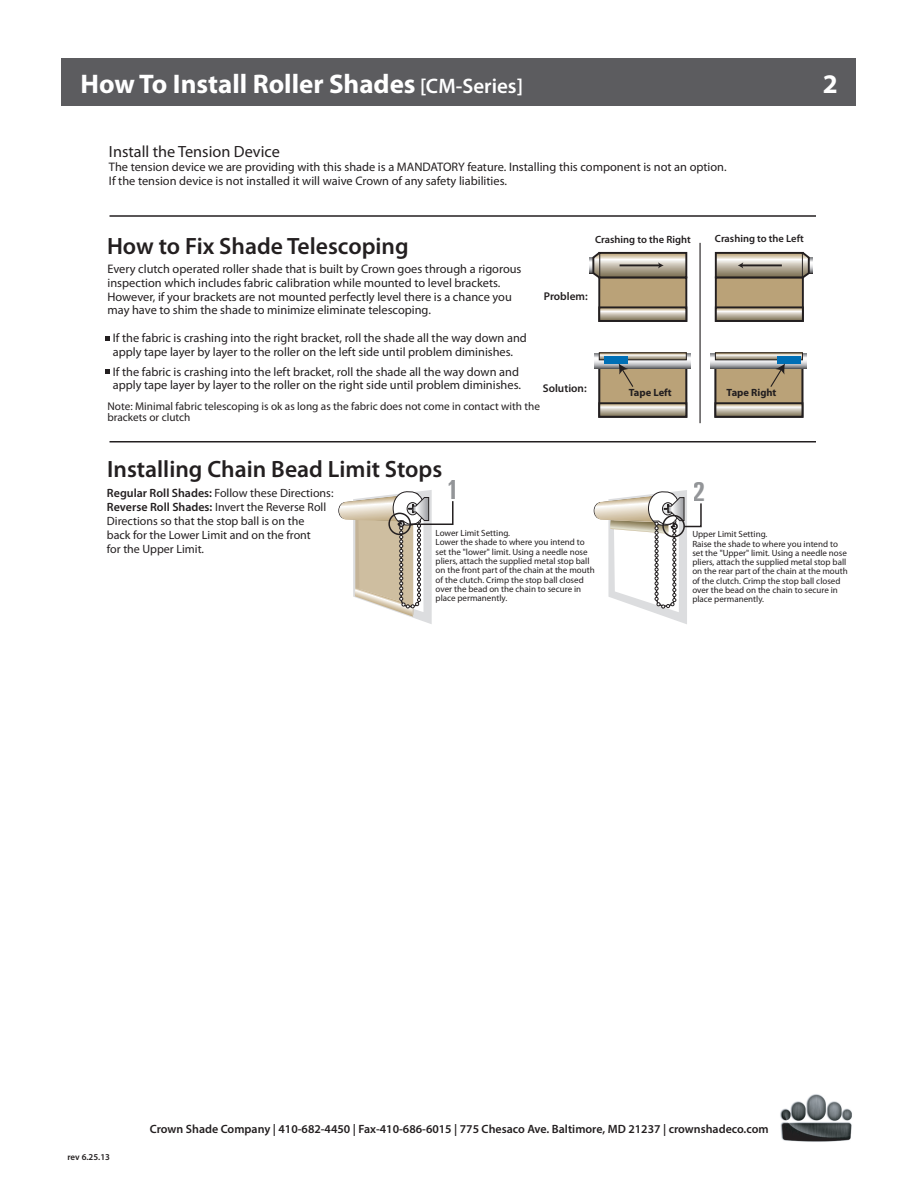
<style>
.page{position:relative;width:918px;height:1188px;background:#fff}
.page>*{position:absolute;margin:0;border:0;box-sizing:border-box;transform-origin:0 0}
.t1{font:700 condensed 27.6px "Univers";color:#939598}
.t2{font:700 27px "Myriad Pro";color:#fff}
.t3{font:600 23.7px "Myriad Pro";color:#231f20}
.t4{font:16.2px "Myriad Pro";color:#231f20}
.t5{font:12.3px/14px "Myriad Pro";color:#231f20}
.t6{font:12px/14px "Myriad Pro";color:#231f20}
.t7{font:600 12px "Myriad Pro";color:#231f20}
.t8{font:11.25px/10.5px "Myriad Pro";color:#231f20}
.t9{font:600 11.25px "Myriad Pro";color:#231f20}
.t10{font:600 10.5px "Myriad Pro";color:#231f20}
.t11{font:700 10.5px "Myriad Pro";color:#231f20}
.t12{font:9px/9.3px "Myriad Pro";color:#231f20}
.t13{font:600 9px "Myriad Pro";color:#231f20}
.s1{font-weight:600;font-size:21px}
.s2{font-weight:600}
</style>
<div class="page">
<div style="left:62px;top:58px;width:794px;height:48px;background:#5c5c5f"></div>
<img style="left:780px;top:1094px;width:72px;height:48px">
<svg style="left:338px;top:490px;width:116px;height:134px"></svg>
<div style="left:388px;top:513px;width:23px;height:22px;border:2px solid #231f20;border-radius:50%"></div>
<svg style="left:593px;top:490px;width:109px;height:134px"></svg>
<div style="left:662px;top:515px;width:23px;height:22px;border:2px solid #231f20;border-radius:50%"></div>
<svg style="left:590px;top:258px;width:1px;height:15px"></svg>
<div style="left:598px;top:276px;width:89px;height:46px;background:#baa278;border:2px solid #231f20"></div>
<svg style="left:602px;top:255px;width:82px;height:20px;background:#c3bbab"></svg>
<div style="left:598px;top:252px;width:89px;height:26px;border:2px solid #231f20"></div>
<svg style="left:601px;top:309px;width:83px;height:10px"></svg>
<div style="left:598px;top:306px;width:89px;height:16px;border:2px solid #231f20"></div>
<svg style="left:591px;top:251px;width:11px;height:29px"></svg>
<div style="left:598px;top:365px;width:89px;height:53px;background:#baa278;border:2px solid #231f20"></div>
<svg style="left:601px;top:405px;width:83px;height:10px"></svg>
<div style="left:598px;top:402px;width:89px;height:16px;border:2px solid #231f20"></div>
<hr style="left:620px;top:264px;width:40px;height:2px;background:#231f20">
<svg style="left:658px;top:262px;width:6px;height:7px"></svg>
<svg style="left:811px;top:258px;width:2px;height:15px"></svg>
<div style="left:715px;top:276px;width:89px;height:46px;background:#baa278;border:2px solid #231f20"></div>
<svg style="left:718px;top:255px;width:82px;height:20px;background:#c3bbab"></svg>
<div style="left:715px;top:252px;width:89px;height:26px;border:2px solid #231f20"></div>
<svg style="left:718px;top:309px;width:83px;height:10px"></svg>
<div style="left:715px;top:306px;width:89px;height:16px;border:2px solid #231f20"></div>
<svg style="left:800px;top:251px;width:11px;height:29px"></svg>
<hr style="left:742px;top:264px;width:40px;height:2px;background:#231f20">
<svg style="left:738px;top:262px;width:5px;height:7px"></svg>
<hr style="left:700px;top:243px;width:1px;height:180px;background:#231f20">
<svg style="left:595px;top:353px;width:96px;height:16px"></svg>
<svg style="left:601px;top:354px;width:84px;height:4px"></svg>
<div style="left:599px;top:352px;width:88px;height:8px;border:1px solid #231f20"></div>
<div style="left:604px;top:356px;width:24px;height:7px;background:#006fb5"></div>
<div style="left:714px;top:365px;width:89px;height:53px;background:#baa278;border:2px solid #231f20"></div>
<svg style="left:717px;top:405px;width:83px;height:10px"></svg>
<div style="left:714px;top:402px;width:89px;height:16px;border:2px solid #231f20"></div>
<svg style="left:711px;top:353px;width:96px;height:16px"></svg>
<svg style="left:717px;top:354px;width:84px;height:4px"></svg>
<div style="left:715px;top:352px;width:88px;height:8px;border:1px solid #231f20"></div>
<div style="left:777px;top:356px;width:24px;height:7px;background:#006fb5"></div>
<hr style="left:110px;top:215px;width:706px;height:2px;background:#231f20">
<hr style="left:110px;top:441px;width:706px;height:1px;background:#231f20">
<svg style="left:619px;top:364px;width:15px;height:23px"></svg>
<svg style="left:769px;top:364px;width:16px;height:23px"></svg>
<svg style="left:105px;top:337px;width:4px;height:4px"></svg>
<svg style="left:105px;top:370px;width:4px;height:4px"></svg>
<h2 class="t2" style="left:81px;top:66px;width:444px">How To Install Roller Shades <span class="s1">[CM-Series]</span></h2>
<h2 class="t2" style="left:823px;top:66px;width:16px">2</h2>
<h3 class="t4" style="left:109px;top:142px;width:172px">Install the Tension Device</h3>
<p class="t5" style="left:109px;top:160px;width:619px">The tension device we are providing with this shade is a MANDATORY feature. Installing this component is not an option.<br>If the tension device is not installed it will waive Crown of any safety liabilities.</p>
<p class="t10" style="left:595px;top:233px;width:97px">Crashing to the Right</p>
<p class="t10" style="left:715px;top:232px;width:91px">Crashing to the Left</p>
<h3 class="t3" style="left:107px;top:231px;width:303px">How to Fix Shade Telescoping</h3>
<p class="t5" style="left:107px;top:261px;width:416px">Every clutch operated roller shade that is built by Crown goes through a rigorous inspection which includes fabric calibration while mounted to level brackets.<br>However, if your brackets are not mounted perfectly level there is a chance you may have to shim the shade to minimize eliminate telescoping.</p>
<p class="t5" style="left:113px;top:331px;width:416px">If the fabric is crashing into the right bracket, roll the shade all the way down and apply tape layer by layer to the roller on the left side until problem diminishes.</p>
<p class="t5" style="left:113px;top:365px;width:410px;line-height:13.5px">If the fabric is crashing into the left bracket, roll the shade all the way down and apply tape layer by layer to the roller on the right side until problem diminishes.</p>
<p class="t8" style="left:107px;top:401px;width:434px">Note: Minimal fabric telescoping is ok as long as the fabric does not come in contact with the brackets or clutch</p>
<p class="t9" style="left:544px;top:289px;width:45px">Problem:</p>
<p class="t9" style="left:543px;top:381px;width:45px">Solution:</p>
<p class="t11" style="left:629px;top:385px;width:44px">Tape Left</p>
<p class="t11" style="left:727px;top:385px;width:51px">Tape Right</p>
<h3 class="t3" style="left:107px;top:454px;width:337px">Installing Chain Bead Limit Stops</h3>
<p class="t6" style="left:107px;top:486px;width:228px"><span class="s2">Regular Roll Shades:</span> Follow these Directions:</p>
<h1 class="t1" style="left:445px;top:473px;width:15px">1</h1>
<p class="t6" style="left:107px;top:500px;width:221px"><span class="s2">Reverse Roll Shades:</span> Invert the Reverse Roll Directions so that the stop ball is on the back for the Lower Limit and on the front for the Upper Limit.</p>
<p class="t12" style="left:436px;top:528px;width:161px">Lower Limit Setting.<br>Lower the shade to where you intend to set the "lower" limit. Using a needle nose pliers, attach the supplied metal stop ball on the front part of the chain at the mouth of the clutch. Crimp the stop ball closed over the bead on the chain to secure in place permanently.</p>
<h1 class="t1" style="left:693px;top:475px;width:15px">2</h1>
<p class="t12" style="left:692px;top:529px;width:157px">Upper Limit Setting.<br>Raise the shade to where you intend to set the "Upper" limit. Using a needle nose pliers, attach the supplied metal stop ball on the rear part of the chain at the mouth of the clutch. Crimp the stop ball closed over the bead on the chain to secure in place permanently.</p>
<p class="t13" style="left:68px;top:1152px;width:44px">rev 6.25.13</p>
<p class="t7" style="left:150px;top:1121px;width:620px">Crown Shade Company | 410-682-4450 | Fax-410-686-6015 | 775 Chesaco Ave. Baltimore, MD 21237 | crownshadeco.com</p>
</div>
